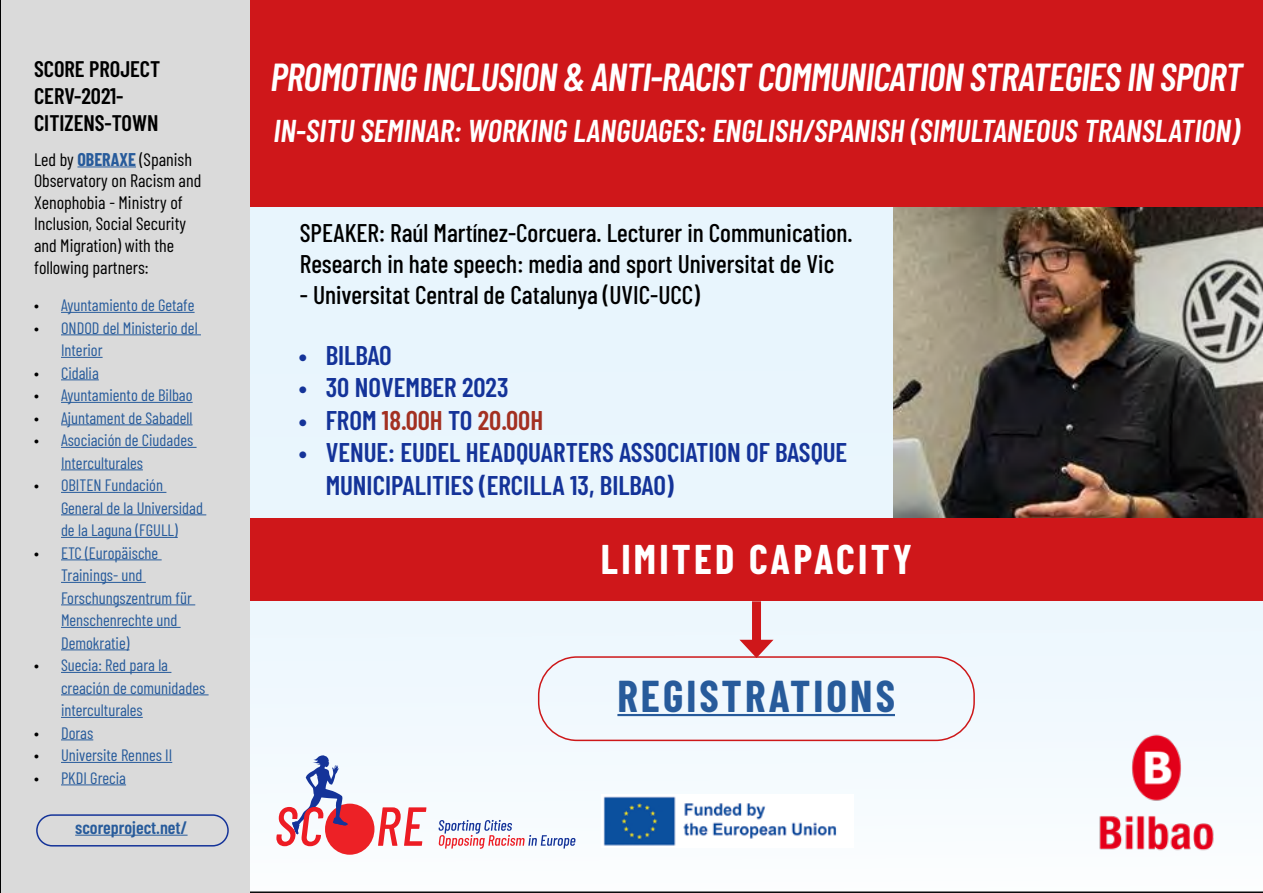
<style>
.page{position:relative;width:1263px;height:893px;background:#fff}
.page>*{position:absolute;margin:0;border:0;box-sizing:border-box;transform-origin:0 0}
.t1{font:700 43.5px "Barlow Condensed";letter-spacing:.07em;color:#275b9b}
.t2{font:700 40.5px "Barlow Condensed";letter-spacing:.08em;color:#fff}
.t3{font:italic 600 39px "Barlow Condensed";letter-spacing:-.02em;color:#fff}
.t4{font:italic 600 31.5px "Barlow Condensed";color:#fff}
.t5{font:600 27px/32.4px "Barlow Condensed";color:#143399}
.t6{font:600 27px "Barlow Condensed";color:#a33021}
.t7{font:500 25.5px/30.6px "Barlow Condensed";color:#000}
.t8{font:600 22.5px/27px "Barlow Condensed";color:#000}
.t9{font:18px/21.6px "Barlow Condensed";color:#000}
.t10{font:600 18px "Barlow Condensed";color:#275b9b}
.t11{font:16.5px/22.5px "Barlow Condensed";color:#275b9b}
.s1{font-weight:700;color:#275b9b}
.s2{color:#000}
.s3{color:#143399}
</style>
<div class="page">
<div style="left:1px;top:0;width:249px;height:893px;background:#dadada"></div>
<div style="left:250px;top:95px;width:1013px;height:798px;background:linear-gradient(to right,#ebf6fd,#f1f8fc)"></div>
<img style="left:893px;top:206px;width:370px;height:313px">
<div style="left:250px;top:0;width:1013px;height:206px;background:#cf171a"></div>
<div style="left:250px;top:519px;width:1013px;height:82px;background:#cf171a"></div>
<div style="left:325px;top:804px;width:49px;height:51px;background:#ed2126;border-radius:50%"></div>
<svg style="left:378px;top:807px;width:48px;height:39px"></svg>
<svg style="left:439px;top:820px;width:136px;height:29px"></svg>
<svg style="left:276px;top:754px;width:72px;height:92px"></svg>
<img style="left:602px;top:795px;width:251px;height:53px">
<hr style="left:617px;top:714px;width:278px;height:2px;background:#275b9b">
<div style="left:538px;top:656px;width:437px;height:85px;border:2px solid #cd1719;border-radius:38px"></div>
<div style="left:752px;top:601px;width:9px;height:46px;background:#cf171a"></div>
<svg style="left:739px;top:640px;width:34px;height:18px"></svg>
<img style="left:1084px;top:720px;width:145px;height:145px">
<hr style="left:75px;top:835px;width:113px;height:1px;background:#275b9b">
<div style="left:36px;top:814px;width:193px;height:32px;border:2px solid #143399;border-radius:15px"></div>
<hr style="left:77px;top:167px;width:59px;height:1px;background:#275b9b">
<hr style="left:61px;top:312px;width:134px;height:1px;background:#275b9b">
<hr style="left:61px;top:334px;width:140px;height:1px;background:#275b9b">
<hr style="left:61px;top:357px;width:42px;height:1px;background:#275b9b">
<hr style="left:61px;top:379px;width:38px;height:1px;background:#275b9b">
<hr style="left:61px;top:402px;width:132px;height:1px;background:#275b9b">
<hr style="left:61px;top:424px;width:132px;height:1px;background:#275b9b">
<hr style="left:61px;top:447px;width:136px;height:1px;background:#275b9b">
<hr style="left:61px;top:469px;width:82px;height:1px;background:#275b9b">
<hr style="left:61px;top:492px;width:105px;height:1px;background:#275b9b">
<hr style="left:61px;top:514px;width:145px;height:1px;background:#275b9b">
<hr style="left:61px;top:537px;width:117px;height:1px;background:#275b9b">
<hr style="left:61px;top:559px;width:101px;height:1px;background:#275b9b">
<hr style="left:61px;top:582px;width:85px;height:1px;background:#275b9b">
<hr style="left:61px;top:604px;width:134px;height:1px;background:#275b9b">
<hr style="left:61px;top:627px;width:120px;height:1px;background:#275b9b">
<hr style="left:61px;top:649px;width:68px;height:1px;background:#275b9b">
<hr style="left:61px;top:672px;width:110px;height:1px;background:#275b9b">
<hr style="left:61px;top:694px;width:148px;height:1px;background:#275b9b">
<hr style="left:61px;top:717px;width:82px;height:1px;background:#275b9b">
<hr style="left:61px;top:739px;width:32px;height:1px;background:#275b9b">
<hr style="left:61px;top:762px;width:111px;height:1px;background:#275b9b">
<hr style="left:61px;top:784px;width:65px;height:1px;background:#275b9b">
<h3 class="t8" style="left:34px;top:53px;width:128px">SCORE PROJECT<br>CERV-2021-<br>CITIZENS-TOWN</h3>
<p class="t9" style="left:34px;top:147px;width:169px">Led by <span class="s1">OBERAXE</span> (Spanish<br>Observatory on Racism and<br>Xenophobia - Ministry of<br>Inclusion, Social Security and Migration) with the following partners:</p>
<p class="t11" style="left:34px;top:293px;width:162px"><span class="s2">•</span> Ayuntamiento de Getafe</p>
<p class="t11" style="left:61px;top:315px;width:138px;text-indent:-27px"><span class="s2">•</span> ONDOD del Ministerio del<br>Interior</p>
<p class="t11" style="left:34px;top:360px;width:66px"><span class="s2">•</span> Cidalia</p>
<p class="t11" style="left:34px;top:383px;width:160px"><span class="s2">•</span> Ayuntamiento de Bilbao</p>
<p class="t11" style="left:34px;top:405px;width:160px"><span class="s2">•</span> Ajuntament de Sabadell</p>
<p class="t11" style="left:61px;top:428px;width:134px;text-indent:-27px"><span class="s2">•</span> Asociación de Ciudades<br>Interculturales</p>
<p class="t11" style="left:61px;top:473px;width:143px;text-indent:-27px"><span class="s2">•</span> OBITEN Fundación<br>General de la Universidad de la Laguna (FGULL)</p>
<p class="t11" style="left:61px;top:540px;width:132px;text-indent:-27px"><span class="s2">•</span> ETC (Europäische<br>Trainings- und<br>Forschungszentrum für<br>Menschenrechte und<br>Demokratie)</p>
<p class="t11" style="left:61px;top:653px;width:146px;text-indent:-27px"><span class="s2">•</span> Suecia: Red para la creación de comunidades interculturales</p>
<p class="t11" style="left:34px;top:720px;width:61px"><span class="s2">•</span> Doras</p>
<p class="t11" style="left:34px;top:743px;width:140px"><span class="s2">•</span> Universite Rennes II</p>
<p class="t11" style="left:34px;top:765px;width:94px"><span class="s2">•</span> PKDI Grecia</p>
<p class="t10" style="left:75px;top:814px;width:114px">scoreproject.net/</p>
<h3 class="t3" style="left:270px;top:49px;width:974px">PROMOTING INCLUSION &amp; ANTI-RACIST COMMUNICATION STRATEGIES IN SPORT</h3>
<h3 class="t4" style="left:273px;top:108px;width:967px">IN-SITU SEMINAR: WORKING LANGUAGES: ENGLISH/SPANISH (SIMULTANEOUS TRANSLATION)</h3>
<h3 class="t7" style="left:300px;top:216px;width:554px">SPEAKER: Raúl Martínez-Corcuera. Lecturer in Communication.<br>Research in hate speech: media and sport Universitat de Vic</h3>
<h3 class="t7" style="left:300px;top:277px;width:402px">- Universitat Central de Catalunya (UVIC-UCC)</h3>
<h3 class="t5" style="left:299px;top:337px;width:95px">• BILBAO</h3>
<h3 class="t5" style="left:299px;top:370px;width:211px">• 30 NOVEMBER 2023</h3>
<h3 class="t6" style="left:299px;top:401px;width:246px"><span class="s3">• FROM</span> 18.00H <span class="s3">TO</span> 20.00H</h3>
<h3 class="t5" style="left:326px;top:434px;width:523px;text-indent:-27px">• VENUE: EUDEL HEADQUARTERS ASSOCIATION OF BASQUE<br>MUNICIPALITIES (ERCILLA 13, BILBAO)</h3>
<h2 class="t2" style="left:601px;top:531px;width:313px">LIMITED CAPACITY</h2>
<h1 class="t1" style="left:617px;top:665px;width:279px">REGISTRATIONS</h1>
</div>
